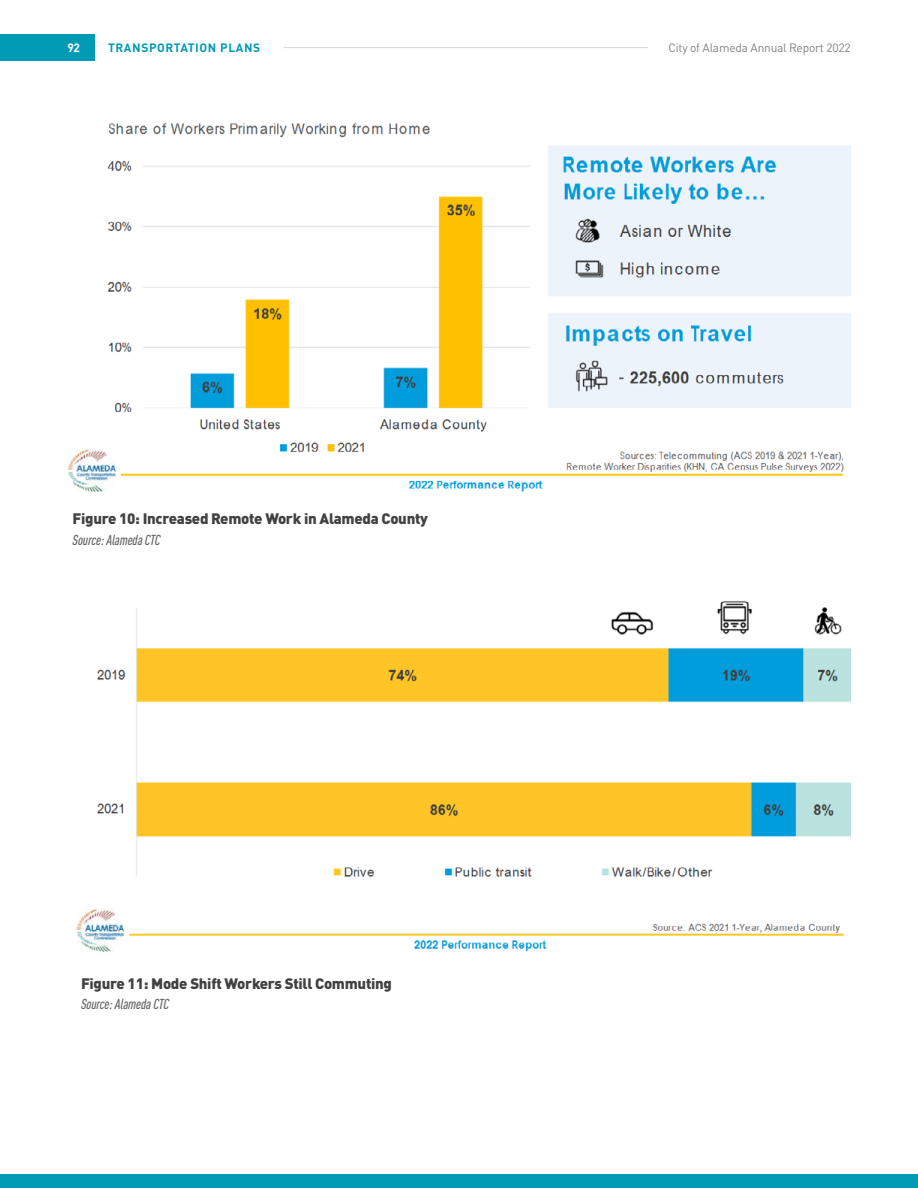
<style>
.page{position:relative;width:918px;height:1188px;background:#fff}
.page>*{position:absolute;margin:0;border:0;box-sizing:border-box;transform-origin:0 0}
.t1{font:900 15px "DINOT";letter-spacing:-.02em;color:#414042}
.t2{font:italic 500 condensed 14.25px "DINOT";letter-spacing:-.01em;color:#636466}
.t3{font:12px "DINOT";letter-spacing:-.02em;color:#808285}
.t4{font:700 12px "DINOT";letter-spacing:.05em;color:#009ab4}
.t5{font:700 12px "DINOT";color:#fff}
</style>
<div class="page">
<div style="left:0;top:34px;width:94px;height:27px;background:#009ab4"></div>
<hr style="left:284px;top:47px;width:364px;height:1px;background:#d5d7d8">
<div style="left:0;top:1174px;width:918px;height:14px;background:#009ab4"></div>
<img style="left:68px;top:123px;width:783px;height:369px">
<img style="left:76px;top:601px;width:774px;height:352px">
<p class="t5" style="left:68px;top:40px;width:14px">92</p>
<p class="t4" style="left:108px;top:40px;width:154px">TRANSPORTATION PLANS</p>
<p class="t3" style="left:668px;top:40px;width:184px">City of Alameda Annual Report 2022</p>
<p class="t1" style="left:73px;top:509px;width:357px">Figure 10: Increased Remote Work in Alameda County</p>
<p class="t2" style="left:73px;top:531px;width:90px">Source: Alameda CTC</p>
<p class="t1" style="left:81px;top:973px;width:312px">Figure 11: Mode Shift Workers Still Commuting</p>
<p class="t2" style="left:81px;top:996px;width:90px">Source: Alameda CTC</p>
</div>
